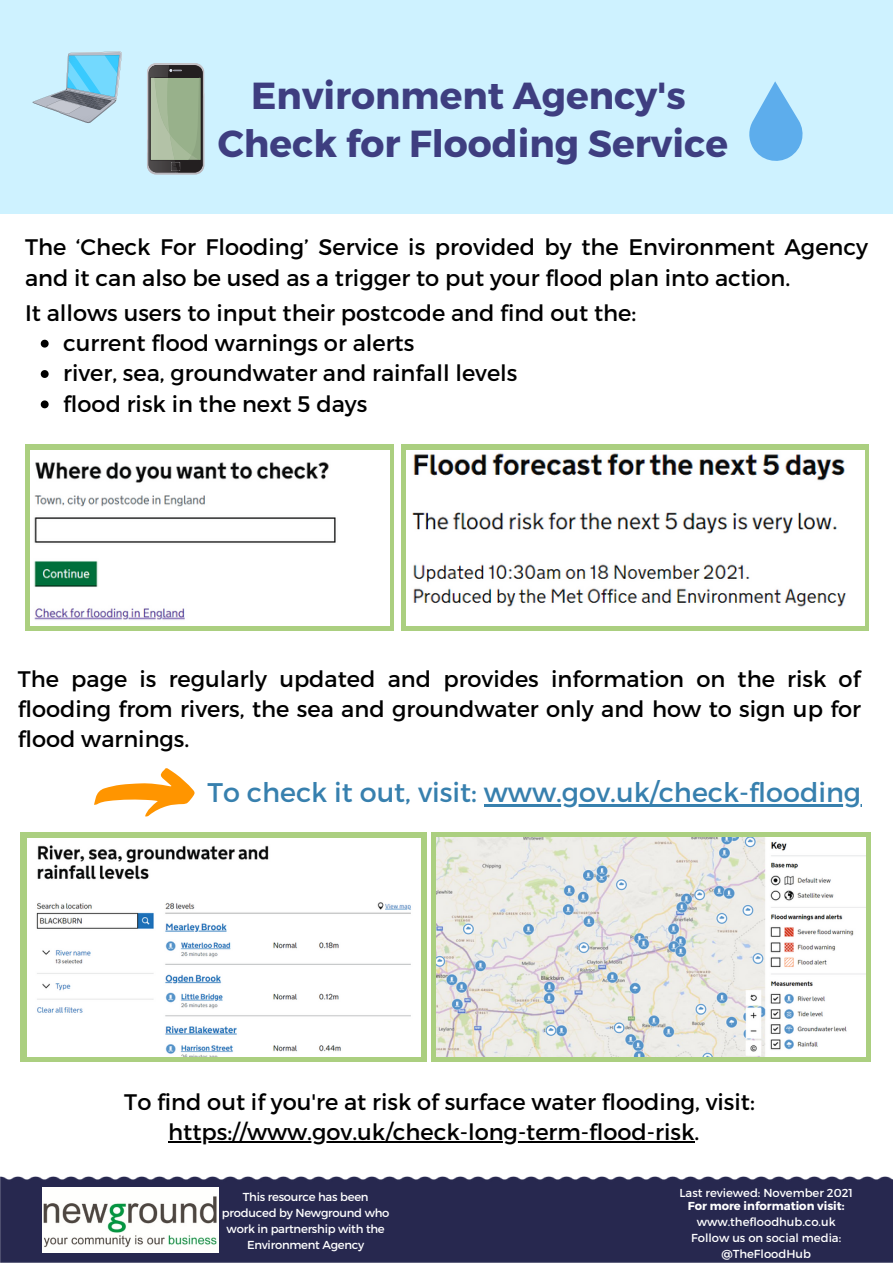
<style>
.page{position:relative;width:893px;height:1264px;background:#fff}
.page>*{position:absolute;margin:0;border:0;box-sizing:border-box;transform-origin:0 0}
.t1{font:700 37.65px "Montserrat";color:#3e3e80}
.t2{font:27px "Montserrat";color:#3780ae}
.t3{font:22.5px/30.3px "Montserrat";color:#000}
.t4{font:11.55px/15.8px "Montserrat";letter-spacing:-.02em;color:#fff;text-align:center}
.t5{font:11.55px "Montserrat";color:#fff}
.t6{font:700 11.55px/15.8px "Montserrat";color:#fff;text-align:center}
.s1{font-weight:400}
</style>
<div class="page">
<div style="left:0;top:0;width:892px;height:214px;background:#cef2ff"></div>
<div style="left:0;top:1176px;width:892px;height:86px;background:#27284f"></div>
<img style="left:43px;top:1187px;width:175px;height:65px">
<div style="left:431px;top:832px;width:439px;height:230px;background:#abcf80"></div>
<img style="left:436px;top:837px;width:429px;height:219px">
<svg style="left:749px;top:81px;width:54px;height:80px"></svg>
<svg style="left:147px;top:63px;width:57px;height:111px;background:#85937d"></svg>
<svg style="left:32px;top:51px;width:90px;height:72px"></svg>
<svg style="left:25px;top:444px;width:369px;height:187px;background:#b6d591"></svg>
<img style="left:30px;top:451px;width:359px;height:174px">
<div style="left:401px;top:444px;width:467px;height:187px;background:#abcf80"></div>
<img style="left:406px;top:450px;width:458px;height:175px">
<div style="left:20px;top:832px;width:406px;height:229px;background:#abcf80"></div>
<img style="left:27px;top:838px;width:393px;height:218px">
<svg style="left:94px;top:768px;width:101px;height:48px"></svg>
<hr style="left:484px;top:804px;width:377px;height:2px;background:#3780ae">
<svg style="left:41px;top:340px;width:8px;height:7px"></svg>
<svg style="left:41px;top:370px;width:8px;height:8px"></svg>
<svg style="left:41px;top:400px;width:8px;height:8px"></svg>
<hr style="left:168px;top:1141px;width:526px;height:1px;background:#000">
<p class="t1" style="left:251px;top:71px;width:436px">Environment Agency's</p>
<p class="t1" style="left:218px;top:119px;width:511px">Check for Flooding Service</p>
<p class="t3" style="left:25px;top:230px;width:844px;line-height:31.5px">The ‘Check For Flooding’ Service is provided by the Environment Agency and it can also be used as a trigger to put your flood plan into action.</p>
<p class="t3" style="left:25px;top:296px;width:612px">It allows users to input their postcode and find out the:</p>
<p class="t3" style="left:63px;top:327px;width:352px">current flood warnings or alerts</p>
<p class="t3" style="left:63px;top:357px;width:455px">river, sea, groundwater and rainfall levels</p>
<p class="t3" style="left:63px;top:387px;width:305px">flood risk in the next 5 days</p>
<p class="t3" style="left:18px;top:662px;width:844px;text-align:justify">The page is regularly updated and provides information on the risk of flooding from rivers, the sea and groundwater only and how to sign up for flood warnings.</p>
<p class="t2" style="left:207px;top:775px;width:655px">To check it out, visit: www.gov.uk/check-flooding</p>
<p class="t3" style="left:124px;top:1085px;width:632px;text-align:center">To find out if you're at risk of surface water flooding, visit: https://www.gov.uk/check-long-term-flood-risk.</p>
<p class="t4" style="left:222px;top:1188px;width:169px">This resource has been produced by Newground who work in partnership with the<br>Environment Agency</p>
<p class="t5" style="left:679px;top:1184px;width:175px">Last reviewed: November 2021</p>
<p class="t6" style="left:687px;top:1197px;width:158px">For more information visit: <span class="s1">www.thefloodhub.co.uk</span></p>
<p class="t5" style="left:691px;top:1230px;width:151px">Follow us on social media:</p>
<p class="t5" style="left:721px;top:1245px;width:91px">@TheFloodHub</p>
</div>
